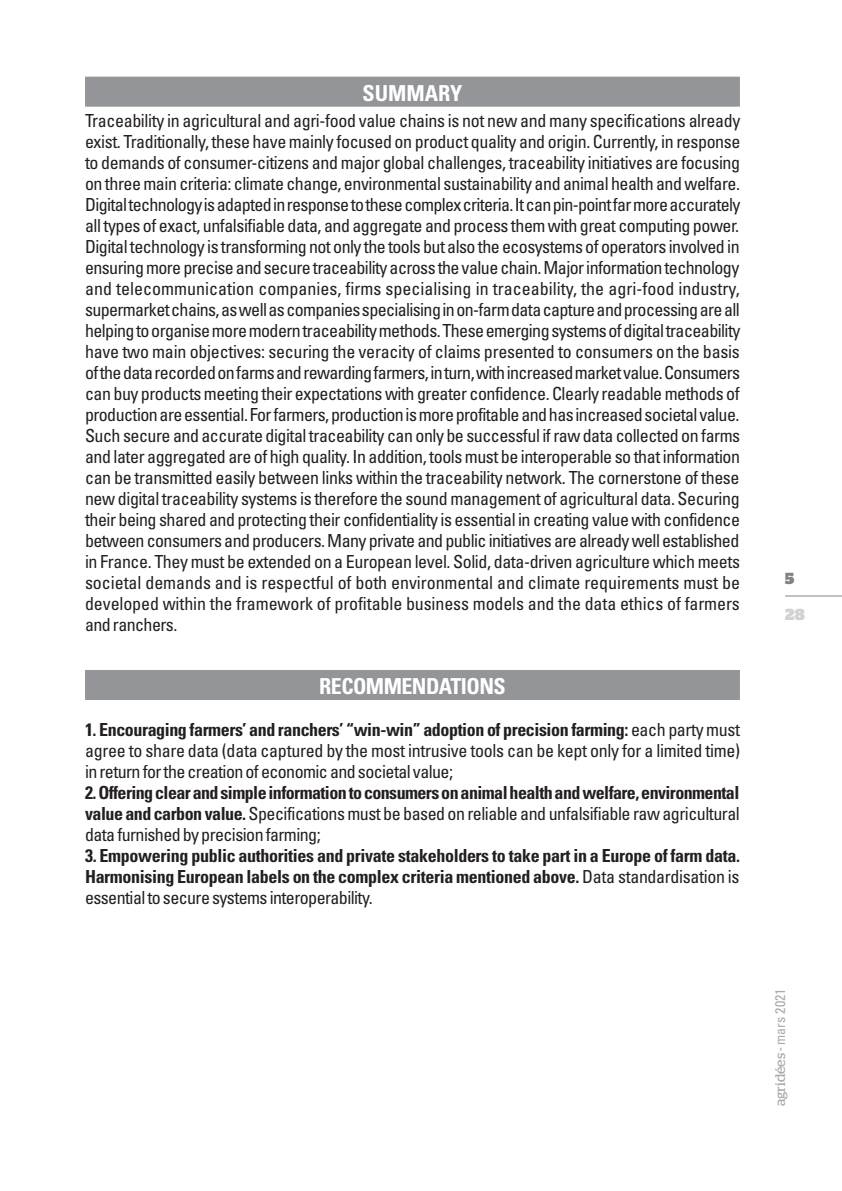
<style>
.page{position:relative;width:842px;height:1191px;background:#fff}
.page>*{position:absolute;margin:0;border:0;box-sizing:border-box;transform-origin:0 0}
.t1{font:700 condensed 22px "Univers LT Std";letter-spacing:-.025em;color:#fff}
.t2{font:700 condensed 22px "Univers LT Std";color:#fff}
.t3{font:condensed 18px/21px "Univers LT Std";letter-spacing:-.03em;color:#231f20;text-align:justify}
.t4{font:700 condensed 18px/21px "Univers LT Std";letter-spacing:-.025em;color:#231f20;text-align:justify}
.t5{font:900 16px "Stag";color:#d1d2d4}
.t6{font:900 16px "Stag";color:#808285}
.t7{font:14px "Stag";color:#a8a9ad}
.s1{font-weight:700}
.s2{font-weight:400}
.s3{font-family:"Univers LT Std";font-stretch:condensed}
</style>
<div class="page">
<div style="left:85px;top:77px;width:655px;height:30px;background:#939598"></div>
<div style="left:85px;top:670px;width:655px;height:30px;background:#939598"></div>
<hr style="left:785px;top:595px;width:57px;height:1px;background:#808285">
<p class="t2" style="left:362px;top:80px;width:101px">SUMMARY</p>
<p class="t3" style="left:85px;top:110px;width:657px">Traceability in agricultural and agri-food value chains is not new and many specifications already exist. Traditionally, these have mainly focused on product quality and origin. Currently, in response to demands of consumer-citizens and major global challenges, traceability initiatives are focusing on three main criteria: climate change, environmental sustainability and animal health and welfare.<br>Digital technology is adapted in response to these complex criteria. It can pin-point far more accurately all types of exact, unfalsifiable data, and aggregate and process them with great computing power.<br>Digital technology is transforming not only the tools but also the ecosystems of operators involved in ensuring more precise and secure traceability across the value chain. Major information technology and telecommunication companies, firms specialising in traceability, the agri-food industry, supermarket chains, as well as companies specialising in on-farm data capture and processing are all helping to organise more modern traceability methods. These emerging systems of digital traceability have two main objectives: securing the veracity of claims presented to consumers on the basis of the data recorded on farms and rewarding farmers, in turn, with increased market value. Consumers can buy products meeting their expectations with greater confidence. Clearly readable methods of production are essential. For farmers, production is more profitable and has increased societal value.<br>Such secure and accurate digital traceability can only be successful if raw data collected on farms and later aggregated are of high quality. In addition, tools must be interoperable so that information can be transmitted easily between links within the traceability network. The cornerstone of these new digital traceability systems is therefore the sound management of agricultural data. Securing their being shared and protecting their confidentiality is essential in creating value with confidence between consumers and producers. Many private and public initiatives are already well established in France. They must be extended on a European level. Solid, data-driven agriculture which meets societal demands and is respectful of both environmental and climate requirements must be developed within the framework of profitable business models and the data ethics of farmers and ranchers.</p>
<p class="t1" style="left:319px;top:673px;width:188px">RECOMMENDATIONS</p>
<p class="t3" style="left:85px;top:719px;width:656px"><span class="s1">1. Encouraging farmers’ and ranchers’ “win-win” adoption of precision farming:</span> each party must agree to share data (data captured by the most intrusive tools can be kept only for a limited time) in return for the creation of economic and societal value;</p>
<p class="t4" style="left:85px;top:782px;width:656px">2. Offering clear and simple information to consumers on animal health and welfare, environmental value and carbon value. <span class="s2">Specifications must be based on reliable and unfalsifiable raw agricultural data furnished by precision farming;</span></p>
<p class="t4" style="left:85px;top:845px;width:656px">3. Empowering public authorities and private stakeholders to take part in a Europe of farm data.<br>Harmonising European labels on the complex criteria mentioned above. <span class="s2">Data standardisation is essential to secure systems interoperability.</span></p>
<p class="t6" style="left:785px;top:569px;width:11px">5</p>
<p class="t5" style="left:785px;top:604px;width:21px">28</p>
<p class="t7" style="left:772px;top:1106px;width:119px;rotate:-90deg">agridées - <span class="s3">mars 2021</span></p>
</div>
